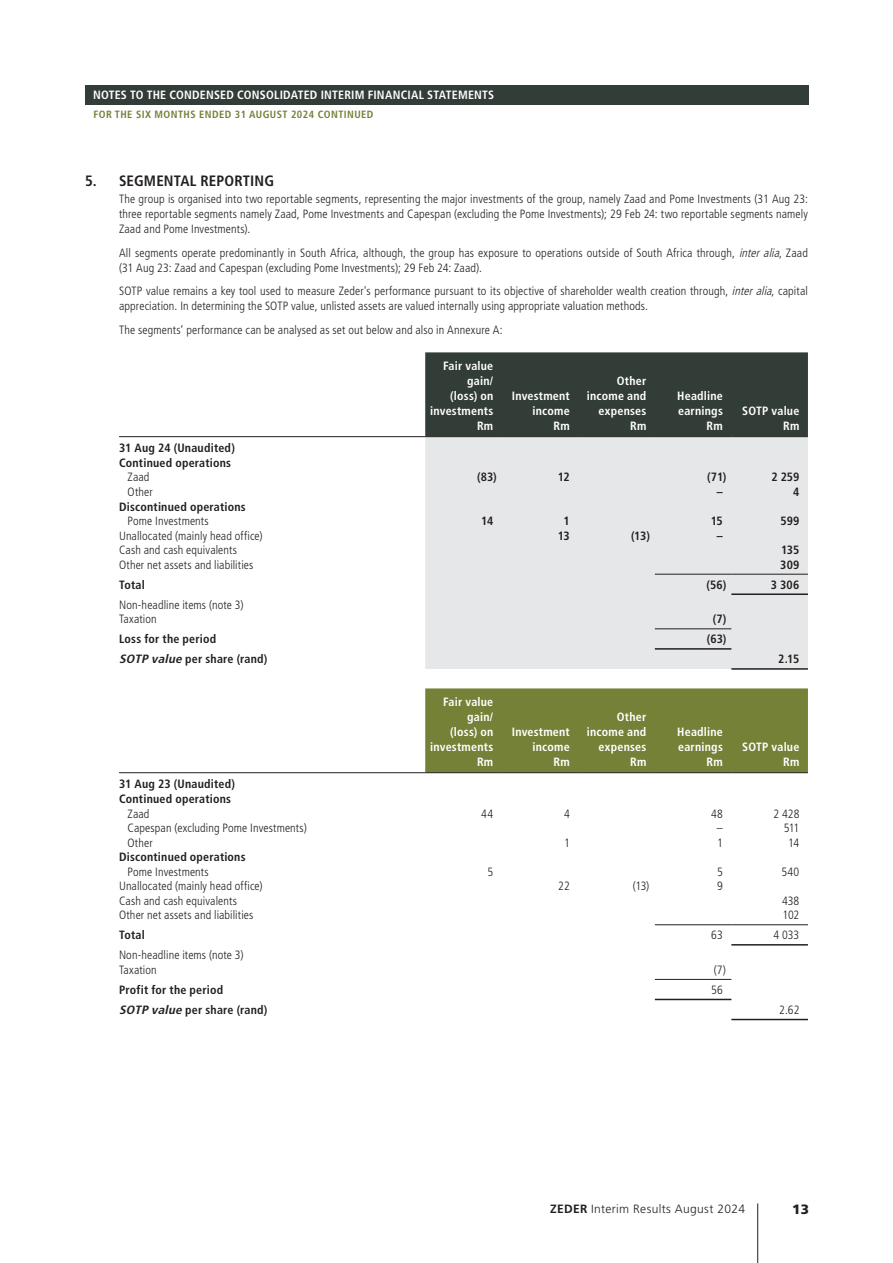
<style>
.page{position:relative;width:893px;height:1263px;background:#fff}
.page>*{position:absolute;margin:0;border:0;box-sizing:border-box;transform-origin:0 0}
.t1{font:700 condensed 15px "Frutiger LT Std";letter-spacing:.01em;color:#231f20}
.t2{font:900 13.5px "Frutiger LT Std";color:#231f20}
.t3{font:300 condensed 12px/15px "Frutiger LT Std";letter-spacing:.01em;color:#231f20}
.t4{font:700 condensed 12px/15px "Frutiger LT Std";letter-spacing:.015em;color:#fff;text-align:right}
.t5{font:700 condensed 12px/14.5px "Frutiger LT Std";letter-spacing:.015em;color:#231f20}
.t6{font:300 12px "Frutiger LT Std";letter-spacing:.03em;color:#231f20}
.t7{font:700 condensed 10.5px "Frutiger LT Std";letter-spacing:.04em;color:#748136}
.s1{font-style:italic}
.s2{font-weight:700}
</style>
<div class="page">
<div style="left:85px;top:85px;width:724px;height:19px;background:#333d37"></div>
<div style="left:425px;top:352px;width:383px;height:84px;background:#333d37"></div>
<div style="left:425px;top:437px;width:383px;height:232px;background:#e6e7e8"></div>
<hr style="left:119px;top:436px;width:306px;height:1px;background:#231f20">
<hr style="left:425px;top:436px;width:77px;height:1px;background:#231f20">
<hr style="left:502px;top:436px;width:76px;height:1px;background:#231f20">
<hr style="left:578px;top:436px;width:77px;height:1px;background:#231f20">
<hr style="left:655px;top:436px;width:76px;height:1px;background:#231f20">
<hr style="left:731px;top:436px;width:77px;height:1px;background:#231f20">
<hr style="left:655px;top:574px;width:76px;height:1px;background:#231f20">
<hr style="left:731px;top:574px;width:77px;height:1px;background:#231f20">
<hr style="left:731px;top:593px;width:77px;height:2px;background:#231f20">
<hr style="left:655px;top:628px;width:76px;height:1px;background:#231f20">
<hr style="left:731px;top:668px;width:77px;height:2px;background:#231f20">
<hr style="left:655px;top:648px;width:76px;height:2px;background:#231f20">
<div style="left:425px;top:688px;width:383px;height:84px;background:#748136"></div>
<hr style="left:119px;top:772px;width:306px;height:1px;background:#231f20">
<hr style="left:425px;top:772px;width:77px;height:1px;background:#231f20">
<hr style="left:502px;top:772px;width:76px;height:1px;background:#231f20">
<hr style="left:578px;top:772px;width:77px;height:1px;background:#231f20">
<hr style="left:655px;top:772px;width:76px;height:1px;background:#231f20">
<hr style="left:731px;top:772px;width:77px;height:1px;background:#231f20">
<hr style="left:655px;top:924px;width:76px;height:1px;background:#231f20">
<hr style="left:731px;top:924px;width:77px;height:1px;background:#231f20">
<hr style="left:731px;top:944px;width:77px;height:1px;background:#231f20">
<hr style="left:655px;top:979px;width:76px;height:1px;background:#231f20">
<hr style="left:731px;top:1019px;width:77px;height:1px;background:#231f20">
<hr style="left:655px;top:999px;width:76px;height:1px;background:#231f20">
<hr style="left:757px;top:1203px;width:1px;height:60px;background:#231f20">
<p class="t4" style="left:93px;top:87px;width:403px">NOTES TO THE CONDENSED CONSOLIDATED INTERIM FINANCIAL STATEMENTS</p>
<p class="t7" style="left:94px;top:109px;width:282px">FOR THE SIX MONTHS ENDED 31 AUGUST 2024 CONTINUED</p>
<p class="t1" style="left:85px;top:171px;width:191px">5. SEGMENTAL REPORTING</p>
<p class="t3" style="left:119px;top:192px;width:690px;text-align:justify">The group is organised into two reportable segments, representing the major investments of the group, namely Zaad and Pome Investments (31 Aug 23: three reportable segments namely Zaad, Pome Investments and Capespan (excluding the Pome Investments); 29 Feb 24: two reportable segments namely Zaad and Pome Investments).</p>
<p class="t3" style="left:119px;top:245px;width:690px">All segments operate predominantly in South Africa, although, the group has exposure to operations outside of South Africa through, <span class="s1">inter alia</span>, Zaad (31 Aug 23: Zaad and Capespan (excluding Pome Investments); 29 Feb 24: Zaad).</p>
<p class="t3" style="left:119px;top:284px;width:690px">SOTP value remains a key tool used to measure Zeder's performance pursuant to its objective of shareholder wealth creation through, <span class="s1">interalia</span>, capital appreciation. In determining the SOTP value, unlisted assets are valued internally using appropriate valuation methods.</p>
<p class="t3" style="left:119px;top:322px;width:385px">The segments‘ performance can be analysed as set out below and also in Annexure A:</p>
<p class="t4" style="left:430px;top:358px;width:64px">Fair value gain/<br>(loss) on investments</p>
<p class="t4" style="left:587px;top:373px;width:61px">Other income and expenses</p>
<p class="t4" style="left:677px;top:388px;width:47px;text-align:left">Headline earnings</p>
<p class="t4" style="left:512px;top:388px;width:60px">Investment income</p>
<p class="t4" style="left:742px;top:403px;width:59px">SOTP value</p>
<p class="t4" style="left:477px;top:419px;width:18px">Rm</p>
<p class="t4" style="left:553px;top:419px;width:18px">Rm</p>
<p class="t4" style="left:630px;top:419px;width:18px">Rm</p>
<p class="t4" style="left:707px;top:419px;width:18px">Rm</p>
<p class="t4" style="left:783px;top:419px;width:18px">Rm</p>
<p class="t5" style="left:119px;top:441px;width:117px">31 Aug 24 (Unaudited)<br>Continued operations</p>
<p class="t3" style="left:128px;top:470px;width:23px">Zaad</p>
<p class="t5" style="left:477px;top:470px;width:21px">(83)</p>
<p class="t5" style="left:558px;top:470px;width:13px">12</p>
<p class="t5" style="left:707px;top:470px;width:21px">(71)</p>
<p class="t5" style="left:771px;top:470px;width:30px">2 259</p>
<p class="t3" style="left:128px;top:484px;width:27px">Other</p>
<p class="t5" style="left:717px;top:485px;width:7px">–</p>
<p class="t5" style="left:793px;top:485px;width:8px">4</p>
<p class="t5" style="left:119px;top:499px;width:128px">Discontinued operations</p>
<p class="t3" style="left:128px;top:514px;width:83px">Pome Investments</p>
<p class="t5" style="left:481px;top:514px;width:14px">14</p>
<p class="t5" style="left:564px;top:514px;width:8px">1</p>
<p class="t5" style="left:711px;top:514px;width:14px">15</p>
<p class="t5" style="left:780px;top:514px;width:20px">599</p>
<p class="t3" style="left:119px;top:528px;width:145px">Unallocated (mainly head office)</p>
<p class="t5" style="left:558px;top:528px;width:14px">13</p>
<p class="t5" style="left:631px;top:528px;width:20px">(13)</p>
<p class="t5" style="left:717px;top:528px;width:7px">–</p>
<p class="t3" style="left:119px;top:543px;width:120px">Cash and cash equivalents</p>
<p class="t5" style="left:781px;top:543px;width:20px">135</p>
<p class="t3" style="left:119px;top:557px;width:136px">Other net assets and liabilities</p>
<p class="t5" style="left:780px;top:557px;width:21px">309</p>
<p class="t5" style="left:119px;top:577px;width:27px">Total</p>
<p class="t5" style="left:706px;top:577px;width:21px">(56)</p>
<p class="t5" style="left:771px;top:577px;width:30px">3 306</p>
<p class="t3" style="left:119px;top:597px;width:126px;line-height:14.5px">Non-headline items (note 3)<br>Taxation</p>
<p class="t5" style="left:713px;top:612px;width:15px">(7)</p>
<p class="t5" style="left:119px;top:632px;width:99px">Loss for the period</p>
<p class="t5" style="left:707px;top:632px;width:21px">(63)</p>
<p class="t5" style="left:119px;top:652px;width:150px"><span class="s1">SOTP value</span> per share (rand)</p>
<p class="t5" style="left:778px;top:652px;width:23px">2.15</p>
<p class="t4" style="left:430px;top:694px;width:64px">Fair value gain/<br>(loss) on investments</p>
<p class="t4" style="left:587px;top:709px;width:61px">Other income and expenses</p>
<p class="t4" style="left:677px;top:724px;width:47px;text-align:left">Headline earnings</p>
<p class="t4" style="left:512px;top:724px;width:60px">Investment income</p>
<p class="t4" style="left:742px;top:739px;width:59px">SOTP value</p>
<p class="t4" style="left:477px;top:755px;width:18px">Rm</p>
<p class="t4" style="left:553px;top:755px;width:18px">Rm</p>
<p class="t4" style="left:630px;top:755px;width:18px">Rm</p>
<p class="t4" style="left:707px;top:755px;width:18px">Rm</p>
<p class="t4" style="left:783px;top:755px;width:18px">Rm</p>
<p class="t5" style="left:119px;top:777px;width:117px">31 Aug 23 (Unaudited)<br>Continued operations</p>
<p class="t3" style="left:128px;top:806px;width:23px">Zaad</p>
<p class="t3" style="left:481px;top:806px;width:13px">44</p>
<p class="t3" style="left:564px;top:806px;width:7px">4</p>
<p class="t3" style="left:711px;top:806px;width:13px">48</p>
<p class="t3" style="left:774px;top:806px;width:27px">2 428</p>
<p class="t3" style="left:128px;top:821px;width:181px">Capespan (excluding Pome Investments)</p>
<p class="t3" style="left:717px;top:821px;width:7px">–</p>
<p class="t3" style="left:784px;top:821px;width:17px">511</p>
<p class="t3" style="left:128px;top:835px;width:27px">Other</p>
<p class="t3" style="left:564px;top:835px;width:7px">1</p>
<p class="t3" style="left:717px;top:835px;width:7px">1</p>
<p class="t3" style="left:788px;top:835px;width:13px">14</p>
<p class="t5" style="left:119px;top:850px;width:128px">Discontinued operations</p>
<p class="t3" style="left:128px;top:864px;width:83px">Pome Investments</p>
<p class="t3" style="left:487px;top:864px;width:7px">5</p>
<p class="t3" style="left:717px;top:864px;width:7px">5</p>
<p class="t3" style="left:781px;top:864px;width:19px">540</p>
<p class="t3" style="left:119px;top:879px;width:145px">Unallocated (mainly head office)</p>
<p class="t3" style="left:558px;top:879px;width:13px">22</p>
<p class="t3" style="left:633px;top:879px;width:18px">(13)</p>
<p class="t3" style="left:717px;top:879px;width:7px">9</p>
<p class="t3" style="left:119px;top:893px;width:120px">Cash and cash equivalents</p>
<p class="t3" style="left:782px;top:893px;width:19px">438</p>
<p class="t3" style="left:119px;top:908px;width:136px">Other net assets and liabilities</p>
<p class="t3" style="left:782px;top:908px;width:18px">102</p>
<p class="t5" style="left:119px;top:928px;width:27px">Total</p>
<p class="t3" style="left:711px;top:928px;width:13px">63</p>
<p class="t3" style="left:773px;top:928px;width:27px">4 033</p>
<p class="t3" style="left:119px;top:948px;width:126px;line-height:14.5px">Non-headline items (note 3)<br>Taxation</p>
<p class="t3" style="left:714px;top:962px;width:14px">(7)</p>
<p class="t5" style="left:119px;top:982px;width:106px">Profit for the period</p>
<p class="t3" style="left:711px;top:982px;width:13px">56</p>
<p class="t5" style="left:119px;top:1002px;width:150px"><span class="s1">SOTP value</span> per share (rand)</p>
<p class="t3" style="left:779px;top:1002px;width:22px">2.62</p>
<p class="t6" style="left:550px;top:1202px;width:197px"><span class="s2">ZEDER</span> Interim Results August 2024</p>
<p class="t2" style="left:792px;top:1201px;width:18px">13</p>
</div>
